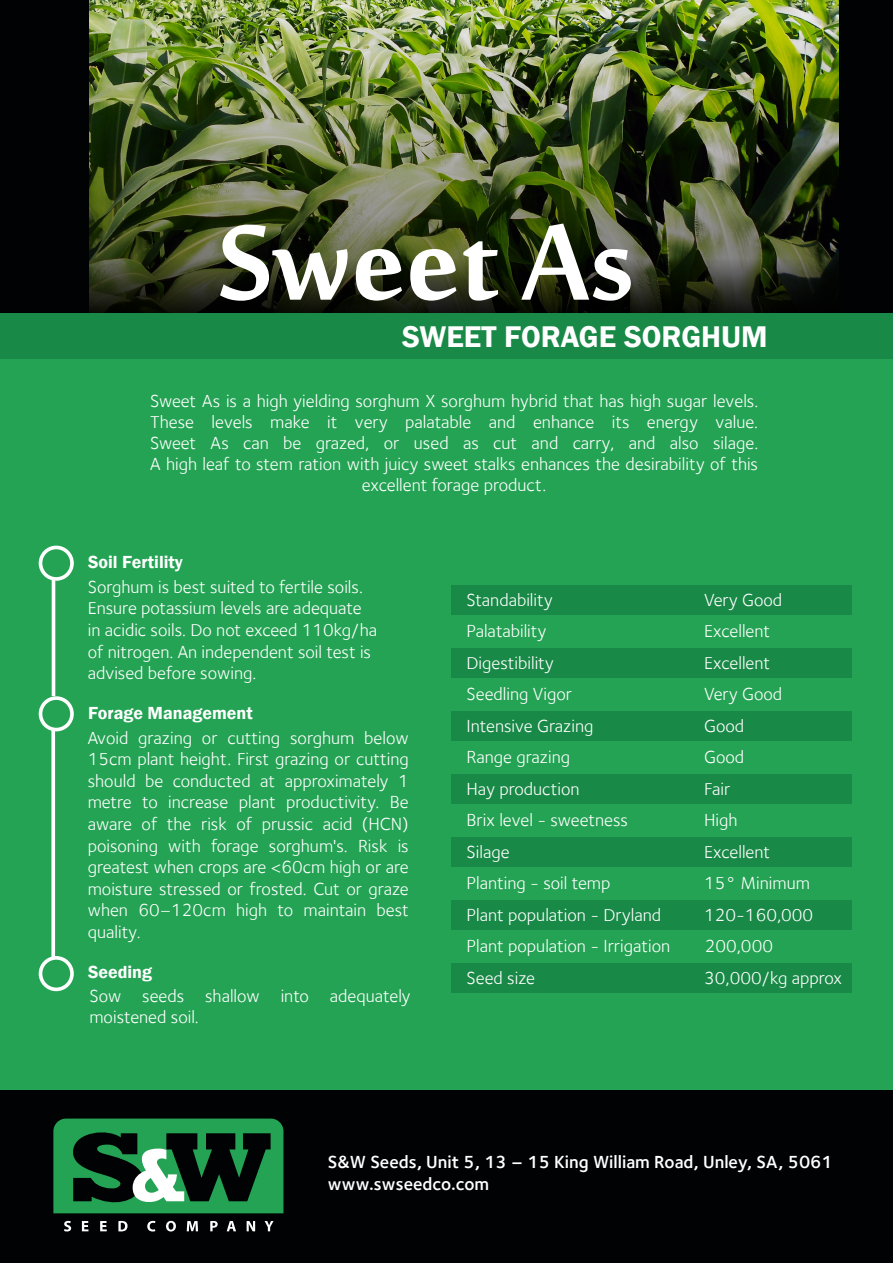
<style>
.page{position:relative;width:893px;height:1263px;background:#23a353}
.page>*{position:absolute;margin:0;border:0;box-sizing:border-box;transform-origin:0 0}
.t1{font:165px "Mool Boran";color:#fff}
.t2{font:600 30.75px "Franklin Gothic";color:#fff}
.t3{font:18px/21.6px "Foundry Sterling";color:#fff}
.t4{font:600 18px/21.6px "Foundry Sterling";color:#fff}
.t5{font:600 18px "Franklin Gothic";color:#fff}
</style>
<div class="page">
<div style="left:0;top:0;width:893px;height:338px;background:#010203"></div>
<img style="left:89px;top:0;width:749px;height:314px">
<div style="left:452px;top:900px;width:400px;height:30px;background:#188946"></div>
<div style="left:452px;top:963px;width:400px;height:29px;background:#188946"></div>
<div style="left:452px;top:774px;width:400px;height:30px;background:#188946"></div>
<div style="left:452px;top:837px;width:400px;height:30px;background:#188946"></div>
<div style="left:452px;top:585px;width:400px;height:30px;background:#188946"></div>
<div style="left:0;top:314px;width:893px;height:45px;background:#188946"></div>
<div style="left:452px;top:648px;width:400px;height:30px;background:#188946"></div>
<div style="left:452px;top:711px;width:400px;height:30px;background:#188946"></div>
<div style="left:0;top:1090px;width:893px;height:173px;background:#010203"></div>
<svg style="left:53px;top:1118px;width:230px;height:114px"></svg>
<svg style="left:38px;top:691px;width:36px;height:40px"></svg>
<div style="left:39px;top:956px;width:35px;height:35px;border:4px solid #fff;border-radius:50%"></div>
<hr style="left:52px;top:579px;width:3px;height:117px;background:#fff">
<svg style="left:51px;top:730px;width:4px;height:228px"></svg>
<div style="left:39px;top:546px;width:35px;height:35px;border:4px solid #fff;border-radius:50%"></div>
<h1 class="t1" style="left:218px;top:146px;width:417px">Sweet As</h1>
<h2 class="t2" style="left:402px;top:318px;width:367px">SWEET FORAGE SORGHUM</h2>
<p class="t3" style="left:150px;top:390px;width:610px;line-height:21px;text-align:center">Sweet As is a high yielding sorghum X sorghum hybrid that has high sugar levels.<br>These levels make it very palatable and enhance its energy value.<br>Sweet As can be grazed, or used as cut and carry, and also silage.<br>A high leaf to stem ration with juicy sweet stalks enhances the desirability of this excellent forage product.</p>
<p class="t5" style="left:88px;top:551px;width:96px">Soil Fertility</p>
<p class="t3" style="left:88px;top:576px;width:291px">Sorghum is best suited to fertile soils.<br>Ensure potassium levels are adequate in acidic soils. Do not exceed 110kg/ha of nitrogen. An independent soil test is advised before sowing.</p>
<p class="t5" style="left:88px;top:701px;width:166px">Forage Management</p>
<p class="t3" style="left:88px;top:727px;width:323px;text-align:justify">Avoid grazing or cutting sorghum below 15cm plant height. First grazing or cutting should be conducted at approximately 1 metre to increase plant productivity. Be aware of the risk of prussic acid (HCN) poisoning with forage sorghum's. Risk is greatest when crops are &lt;60cm high or are moisture stressed or frosted. Cut or graze when 60–120cm high to maintain best quality.</p>
<p class="t5" style="left:88px;top:961px;width:66px">Seeding</p>
<p class="t3" style="left:89px;top:985px;width:323px">Sow seeds shallow into adequately moistened soil.</p>
<p class="t3" style="left:466px;top:589px;width:88px">Standability</p>
<p class="t3" style="left:704px;top:589px;width:80px">Very Good</p>
<p class="t3" style="left:466px;top:620px;width:81px">Palatability</p>
<p class="t3" style="left:704px;top:620px;width:68px">Excellent</p>
<p class="t3" style="left:466px;top:652px;width:89px">Digestibility</p>
<p class="t3" style="left:704px;top:652px;width:68px">Excellent</p>
<p class="t3" style="left:466px;top:683px;width:107px">Seedling Vigor</p>
<p class="t3" style="left:704px;top:683px;width:80px">Very Good</p>
<p class="t3" style="left:466px;top:715px;width:129px">Intensive Grazing</p>
<p class="t3" style="left:704px;top:715px;width:42px">Good</p>
<p class="t3" style="left:466px;top:746px;width:105px">Range grazing</p>
<p class="t3" style="left:704px;top:746px;width:42px">Good</p>
<p class="t3" style="left:466px;top:778px;width:115px">Hay production</p>
<p class="t3" style="left:704px;top:778px;width:28px">Fair</p>
<p class="t3" style="left:466px;top:809px;width:163px">Brix level - sweetness</p>
<p class="t3" style="left:704px;top:809px;width:35px">High</p>
<p class="t3" style="left:466px;top:841px;width:45px">Silage</p>
<p class="t3" style="left:704px;top:841px;width:68px">Excellent</p>
<p class="t3" style="left:466px;top:872px;width:145px">Planting - soil temp</p>
<p class="t3" style="left:704px;top:872px;width:107px">15° Minimum</p>
<p class="t3" style="left:466px;top:904px;width:196px">Plant population - Dryland</p>
<p class="t3" style="left:704px;top:904px;width:111px">120-160,000</p>
<p class="t3" style="left:466px;top:935px;width:205px">Plant population - Irrigation</p>
<p class="t3" style="left:705px;top:935px;width:70px">200,000</p>
<p class="t3" style="left:466px;top:967px;width:70px">Seed size</p>
<p class="t3" style="left:704px;top:967px;width:140px">30,000/kg approx</p>
<p class="t4" style="left:328px;top:1151px;width:507px">S&amp;W Seeds, Unit 5, 13 – 15 King William Road, Unley, SA, 5061 www.swseedco.com</p>
</div>
